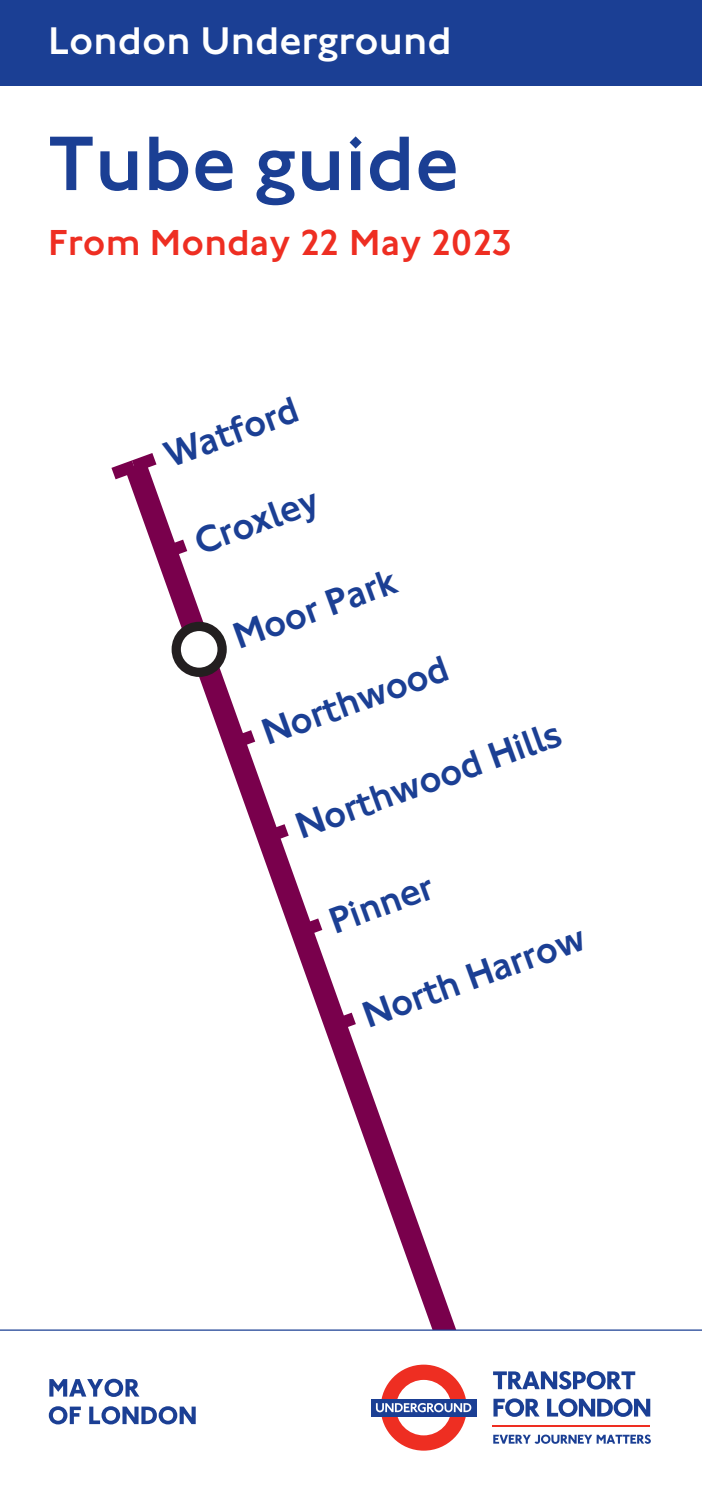
<style>
.page{position:relative;width:702px;height:1489px;background:#fff}
.page>*{position:absolute;margin:0;border:0;box-sizing:border-box;transform-origin:0 0}
.t1{font:500 80px "Johnston 100";color:#1b3f94}
.t2{font:500 40px "Johnston 100";color:#fff}
.t3{font:500 38px "NJ Font";color:#1b3f94}
.t4{font:500 37.5px "Johnston 100";color:#ee2e22}
</style>
<div class="page">
<svg style="left:115px;top:463px;width:341px;height:866px"></svg>
<svg style="left:111px;top:453px;width:45px;height:26px"></svg>
<svg style="left:163px;top:539px;width:24px;height:19px"></svg>
<svg style="left:230px;top:730px;width:25px;height:19px"></svg>
<svg style="left:264px;top:824px;width:25px;height:19px"></svg>
<svg style="left:298px;top:918px;width:24px;height:19px"></svg>
<svg style="left:331px;top:1012px;width:25px;height:19px"></svg>
<svg style="left:176px;top:626px;width:46px;height:46px"></svg>
<div style="left:172px;top:621px;width:55px;height:56px;border:9px solid #231f20;border-radius:50%"></div>
<hr style="left:0;top:1329px;width:702px;height:1px;background:#1b3f94">
<div style="left:0;top:0;width:702px;height:86px;background:#1b3f94"></div>
<svg style="left:49px;top:1378px;width:90px;height:18px"></svg>
<svg style="left:49px;top:1406px;width:32px;height:18px"></svg>
<svg style="left:89px;top:1406px;width:107px;height:18px"></svg>
<svg style="left:493px;top:1371px;width:142px;height:18px"></svg>
<svg style="left:493px;top:1434px;width:157px;height:9px"></svg>
<svg style="left:493px;top:1398px;width:46px;height:18px"></svg>
<svg style="left:547px;top:1398px;width:103px;height:18px"></svg>
<hr style="left:492px;top:1424px;width:158px;height:2px;background:#ee2e22">
<div style="left:370px;top:1398px;width:106px;height:18px;background:#1b3f94"></div>
<svg style="left:376px;top:1364px;width:95px;height:86px"></svg>
<p class="t2" style="left:48px;top:19px;width:405px">London Underground</p>
<p class="t1" style="left:48px;top:119px;width:413px">Tube guide</p>
<p class="t4" style="left:48px;top:222px;width:465px">From Monday 22 May 2023</p>
<p class="t3" style="left:158px;top:434px;width:141px;rotate:-20deg">Watford</p>
<p class="t3" style="left:188px;top:521px;width:130px;rotate:-20deg">Croxley</p>
<p class="t3" style="left:227px;top:616px;width:172px;rotate:-20deg">Moor Park</p>
<p class="t3" style="left:256px;top:711px;width:196px;rotate:-20deg">Northwood</p>
<p class="t3" style="left:289px;top:805px;width:280px;rotate:-20deg">Northwood Hills</p>
<p class="t3" style="left:323px;top:899px;width:109px;rotate:-20deg">Pinner</p>
<p class="t3" style="left:357px;top:994px;width:234px;rotate:-20deg">North Harrow</p>
</div>
